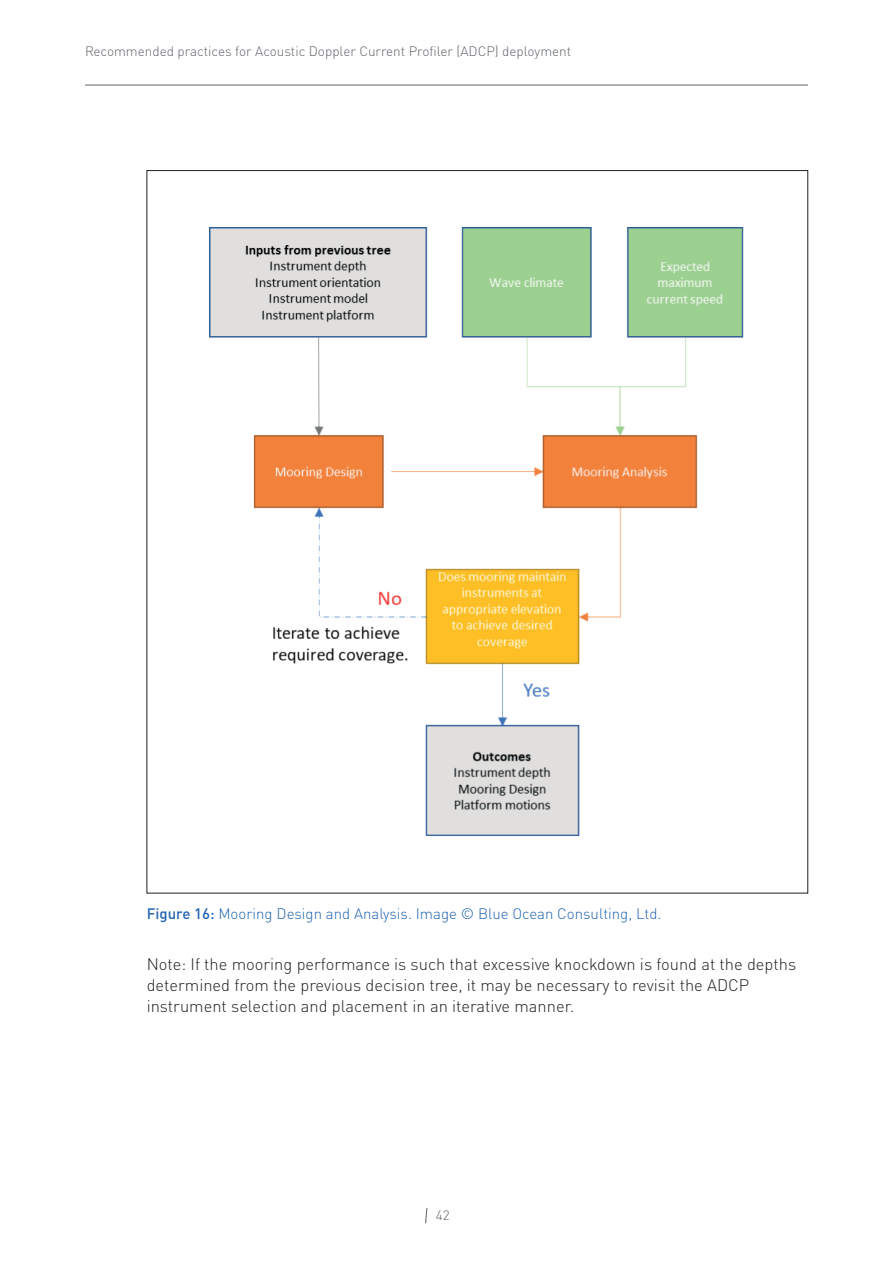
<style>
.page{position:relative;width:893px;height:1263px;background:#fff}
.page>*{position:absolute;margin:0;border:0;box-sizing:border-box;transform-origin:0 0}
.t1{font:300 16.5px/21px "DIN Pro";color:#231f20}
.t2{font:300 15px "DIN Pro";color:#2163b0}
.t3{font:300 13.5px "DIN Pro";color:#5f6369}
.s1{font-weight:500}
</style>
<div class="page">
<img style="left:210px;top:228px;width:534px;height:608px">
<svg style="left:425px;top:1208px;width:3px;height:16px"></svg>
<hr style="left:85px;top:85px;width:723px;height:1px;background:#5f6369">
<p class="t3" style="left:85px;top:41px;width:488px">Recommended practices for Acoustic Doppler Current Profiler (ADCP) deployment</p>
<p class="t2" style="left:147px;top:902px;width:516px"><span class="s1">Figure 16:</span> Mooring Design and Analysis. Image © Blue Ocean Consulting, Ltd.</p>
<p class="t1" style="left:147px;top:952px;width:651px">Note: If the mooring performance is such that excessive knockdown is found at the depths determined from the previous decision tree, it may be necessary to revisit the ADCP instrument selection and placement in an iterative manner.</p>
<p class="t3" style="left:436px;top:1205px;width:15px">42</p>
</div>
